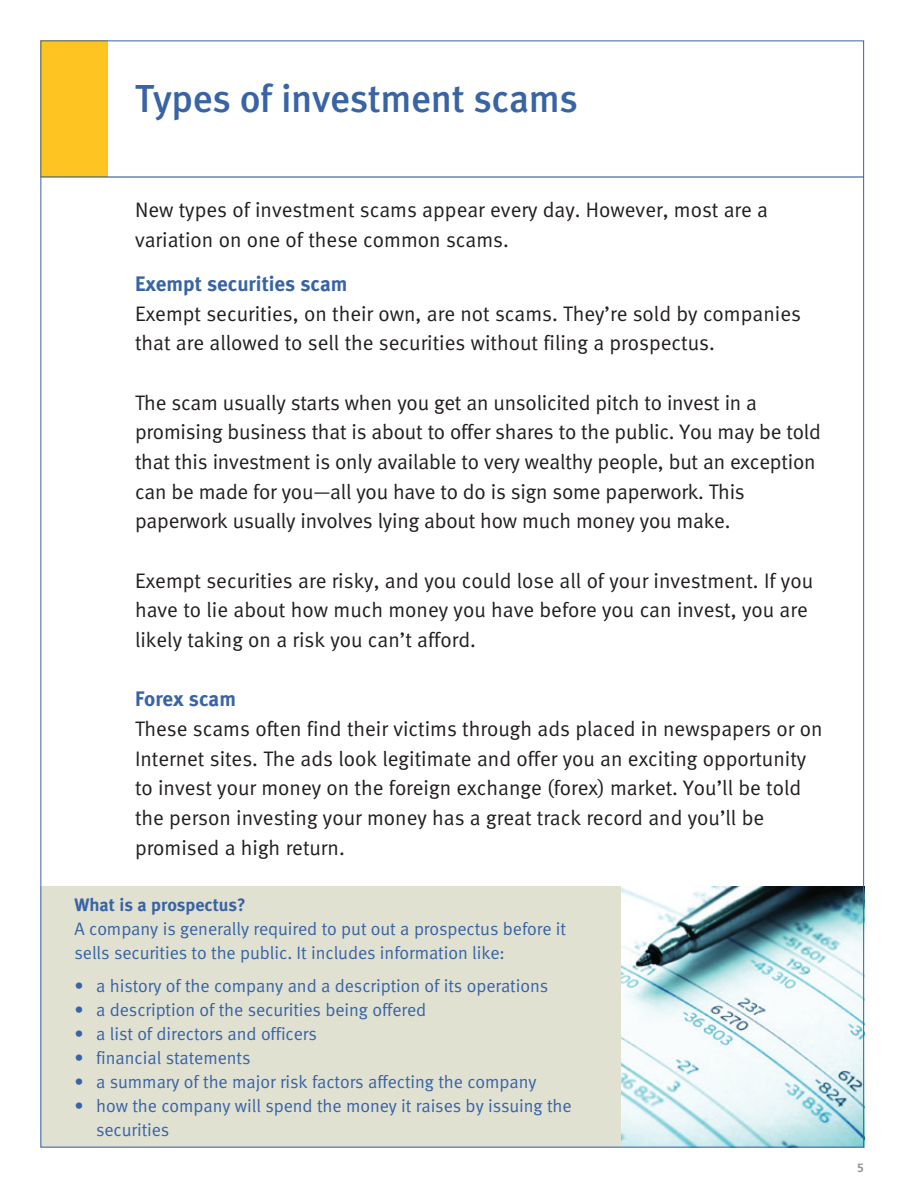
<style>
.page{position:relative;width:918px;height:1188px;background:#fff}
.page>*{position:absolute;margin:0;border:0;box-sizing:border-box;transform-origin:0 0}
.t1{font:39px "Meta Medium LF";letter-spacing:-.01em;color:#3864a6}
.t2{font:21px/29.7px "Meta Normal LF";color:#231f20}
.t3{font:21px "Meta Bold LF";color:#3864a6}
.t4{font:18px/24px "Meta Normal LF";letter-spacing:-.005em;color:#3864a6}
.t5{font:18px "Meta Bold LF";color:#3864a6}
.t6{font:700 12px "Frutiger LT Std";color:#939598}
</style>
<div class="page">
<div style="left:40px;top:40px;width:68px;height:137px;background:#fec422"></div>
<hr style="left:40px;top:177px;width:824px;height:1px;background:#144b8b">
<div style="left:40px;top:886px;width:824px;height:262px;background:#e1e1d2"></div>
<img style="left:622px;top:886px;width:240px;height:260px">
<h1 class="t1" style="left:135px;top:75px;width:444px">Types of investment scams</h1>
<p class="t2" style="left:135px;top:194px;width:635px">New types of investment scams appear every day. However, most are a variation on one of these common scams.</p>
<p class="t3" style="left:135px;top:271px;width:214px">Exempt securities scam</p>
<p class="t2" style="left:135px;top:298px;width:668px">Exempt securities, on their own, are not scams. They’re sold by companies that are allowed to sell the securities without filing a prospectus.</p>
<p class="t2" style="left:135px;top:387px;width:687px">The scam usually starts when you get an unsolicited pitch to invest in a promising business that is about to offer shares to the public. You may be told that this investment is only available to very wealthy people, but an exception can be made for you—all you have to do is sign some paperwork. This paperwork usually involves lying about how much money you make.</p>
<p class="t2" style="left:135px;top:565px;width:680px">Exempt securities are risky, and you could lose all of your investment. If you have to lie about how much money you have before you can invest, you are likely taking on a risk you can’t afford.</p>
<p class="t3" style="left:135px;top:687px;width:103px">Forex scam</p>
<p class="t2" style="left:135px;top:714px;width:689px">These scams often find their victims through ads placed in newspapers or on Internet sites. The ads look legitimate and offer you an exciting opportunity to invest your money on the foreign exchange (forex) market. You’ll be told the person investing your money has a great track record and you’ll be promised a high return.</p>
<p class="t5" style="left:75px;top:894px;width:173px">What is a prospectus?</p>
<p class="t4" style="left:75px;top:916px;width:493px">A company is generally required to put out a prospectus before it sells securities to the public. It includes information like:</p>
<p class="t4" style="left:75px;top:973px;width:475px">• a history of the company and a description of its operations</p>
<p class="t4" style="left:75px;top:997px;width:353px">• a description of the securities being offered</p>
<p class="t4" style="left:75px;top:1021px;width:244px">• a list of directors and officers</p>
<p class="t4" style="left:75px;top:1045px;width:178px">• financial statements</p>
<p class="t4" style="left:75px;top:1069px;width:463px">• a summary of the major risk factors affecting the company</p>
<p class="t4" style="left:96px;top:1093px;width:477px;text-indent:-22px">• how the company will spend the money it raises by issuing the securities</p>
<p class="t6" style="left:857px;top:1160px;width:8px">5</p>
</div>
